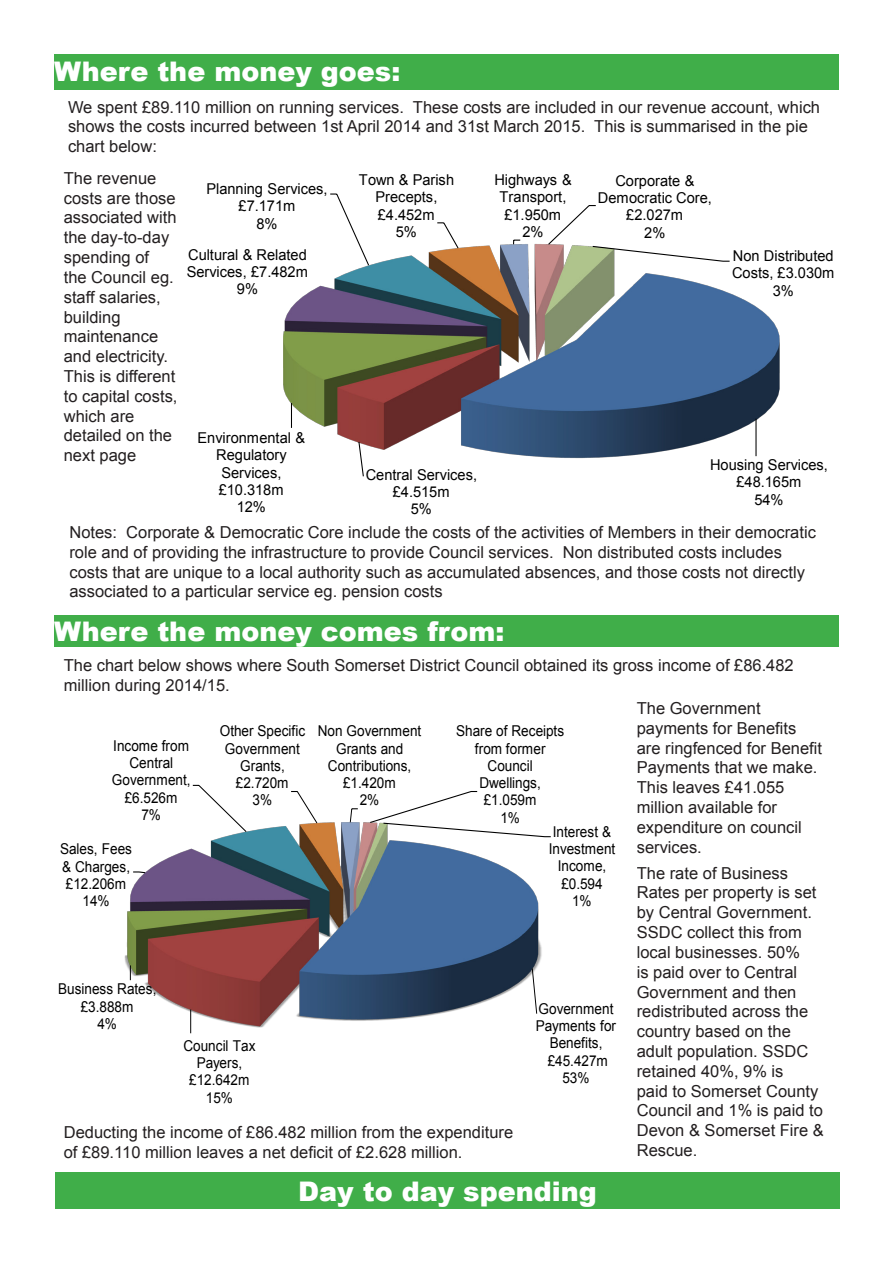
<style>
.page{position:relative;width:893px;height:1263px;background:#fff}
.page>*{position:absolute;margin:0;border:0;box-sizing:border-box;transform-origin:0 0}
.t1{font:900 27px "Arial";color:#fff}
.t2{font:16.5px/19.8px "Arial";color:#231f20}
.t3{font:15px/17.2px "Arial";color:#000;text-align:center;scale:.91 1}
.t4{font:15px/17.2px "Arial";color:#000;text-align:center}
</style>
<div class="page">
<div style="left:54px;top:54px;width:785px;height:35px;background:#40ae49"></div>
<div style="left:54px;top:616px;width:785px;height:31px;background:#40ae49"></div>
<div style="left:55px;top:1173px;width:785px;height:36px;background:#40ae49"></div>
<img style="left:283px;top:307px;width:497px;height:113px">
<svg style="left:290px;top:193px;width:467px;height:284px"></svg>
<svg style="left:129px;top:784px;width:422px;height:250px"></svg>
<p class="t1" style="left:54px;top:52px;width:348px">Where the money goes:</p>
<p class="t2" style="left:68px;top:97px;width:754px">We spent £89.110 million on running services. These costs are included in our revenue account, which shows the costs incurred between 1st April 2014 and 31st March 2015. This is summarised in the pie chart below:</p>
<p class="t2" style="left:64px;top:168px;width:115px">The revenue costs are those associated with the day-to-day spending of<br>the Council eg. staff salaries, building maintenance and electricity.<br>This is different to capital costs, which are detailed on the next page</p>
<p class="t4" style="left:207px;top:180px;width:123px">Planning Services, £7.171m<br>8%</p>
<p class="t4" style="left:359px;top:171px;width:97px">Town &amp; Parish<br>Precepts, £4.452m<br>5%</p>
<p class="t4" style="left:494px;top:171px;width:79px">Highways &amp;<br>Transport, £1.950m<br>2%</p>
<p class="t4" style="left:598px;top:172px;width:115px">Corporate &amp;<br>Democratic Core, £2.027m<br>2%</p>
<p class="t4" style="left:187px;top:246px;width:123px">Cultural &amp; Related<br>Services, £7.482m<br>9%</p>
<p class="t4" style="left:732px;top:247px;width:104px">Non Distributed<br>Costs, £3.030m<br>3%</p>
<p class="t4" style="left:198px;top:429px;width:109px">Environmental &amp;<br>Regulatory<br>Services, £10.318m<br>12%</p>
<p class="t4" style="left:366px;top:466px;width:113px">Central Services, £4.515m<br>5%</p>
<p class="t4" style="left:710px;top:456px;width:119px">Housing Services, £48.165m<br>54%</p>
<p class="t2" style="left:69px;top:522px;width:748px">Notes: Corporate &amp; Democratic Core include the costs of the activities of Members in their democratic role and of providing the infrastructure to provide Council services. Non distributed costs includes costs that are unique to a local authority such as accumulated absences, and those costs not directly associated to a particular service eg. pension costs</p>
<p class="t1" style="left:54px;top:612px;width:452px">Where the money comes from:</p>
<p class="t2" style="left:64px;top:656px;width:731px">The chart below shows where South Somerset District Council obtained its gross income of £86.482 million during 2014/15.</p>
<p class="t3" style="left:112px;top:737px;width:88px">Income from<br>Central<br>Government, £6.526m<br>7%</p>
<p class="t3" style="left:60px;top:841px;width:80px">Sales, Fees &amp; Charges, £12.206m<br>14%</p>
<p class="t3" style="left:220px;top:723px;width:95px">Other Specific<br>Government<br>Grants, £2.720m<br>3%</p>
<p class="t3" style="left:318px;top:723px;width:115px">Non Government<br>Grants and<br>Contributions, £1.420m<br>2%</p>
<p class="t3" style="left:456px;top:723px;width:120px">Share of Receipts from former<br>Council<br>Dwellings, £1.059m<br>1%</p>
<p class="t3" style="left:549px;top:823px;width:75px">Interest &amp;<br>Investment<br>Income, £0.594<br>1%</p>
<p class="t3" style="left:58px;top:980px;width:109px">Business Rates, £3.888m<br>4%</p>
<p class="t3" style="left:183px;top:1037px;width:81px">Council Tax<br>Payers, £12.642m<br>15%</p>
<p class="t2" style="left:64px;top:1122px;width:451px">Deducting the income of £86.482 million from the expenditure of £89.110 million leaves a net deficit of £2.628 million.</p>
<p class="t3" style="left:536px;top:1000px;width:90px">Government<br>Payments for<br>Benefits, £45.427m<br>53%</p>
<p class="t1" style="left:298px;top:1171px;width:300px">Day to day spending</p>
<p class="t2" style="left:637px;top:698px;width:187px">The Government payments for Benefits are ringfenced for Benefit<br>Payments that we make.<br>This leaves £41.055 million available for expenditure on council services.</p>
<p class="t2" style="left:637px;top:863px;width:189px">The rate of Business<br>Rates per property is set by Central Government.<br>SSDC collect this from local businesses. 50%<br>is paid over to Central<br>Government and then redistributed across the country based on the adult population. SSDC retained 40%, 9% is<br>paid to Somerset County<br>Council and 1% is paid to<br>Devon &amp; Somerset Fire &amp;<br>Rescue.</p>
</div>
